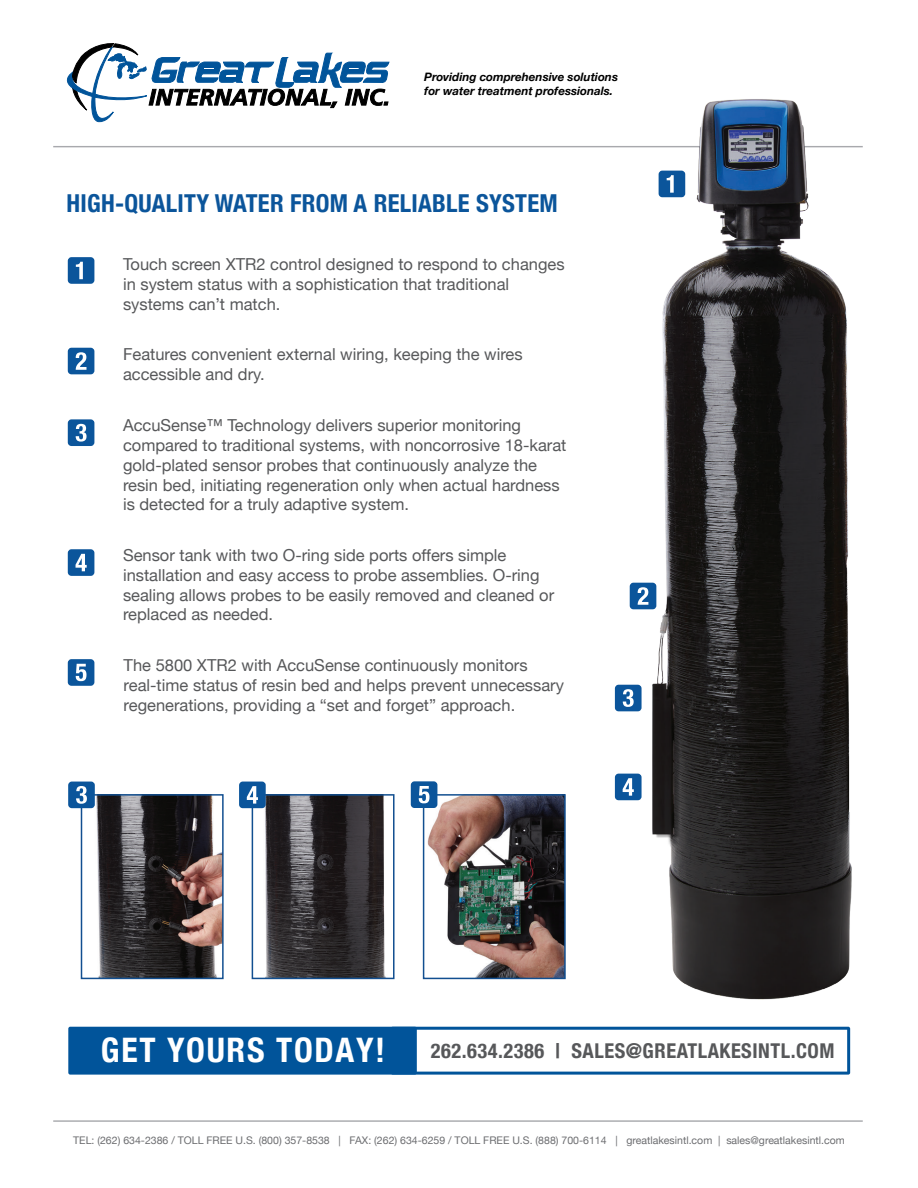
<style>
.page{position:relative;width:918px;height:1188px;background:#fff}
.page>*{position:absolute;margin:0;border:0;box-sizing:border-box;transform-origin:0 0}
.t1{font:700 condensed 33.75px "Helvetica Neue";letter-spacing:.05em;color:#fff}
.t2{font:700 condensed 24.75px "Helvetica Neue";letter-spacing:.01em;color:#0b559b}
.t3{font:700 condensed 20.4px "Helvetica Neue";letter-spacing:.025em;color:#57585a}
.t4{font:16.5px/19.8px "Helvetica Neue";color:#57585a}
.t5{font:italic 700 11.55px/14px "Helvetica Neue";color:#000}
.t6{font:10.5px "Helvetica Neue";color:#6c6d70}
</style>
<div class="page">
<svg style="left:66px;top:43px;width:323px;height:80px"></svg>
<img style="left:255px;top:797px;width:130px;height:179px">
<div style="left:252px;top:794px;width:143px;height:185px;border:2px solid #124f90"></div>
<img style="left:84px;top:797px;width:137px;height:179px">
<div style="left:81px;top:794px;width:143px;height:185px;border:2px solid #124f90"></div>
<img style="left:427px;top:797px;width:136px;height:179px">
<div style="left:423px;top:794px;width:143px;height:185px;border:2px solid #124f90"></div>
<hr style="left:53px;top:1120px;width:810px;height:2px;background:#a8a9ad">
<hr style="left:53px;top:146px;width:810px;height:1px;background:#a8a9ad">
<svg style="left:68px;top:257px;width:26px;height:27px"></svg>
<svg style="left:68px;top:348px;width:26px;height:26px"></svg>
<svg style="left:68px;top:419px;width:26px;height:27px"></svg>
<svg style="left:68px;top:782px;width:27px;height:26px"></svg>
<svg style="left:68px;top:549px;width:26px;height:27px"></svg>
<svg style="left:239px;top:782px;width:27px;height:26px"></svg>
<img style="left:638px;top:99px;width:225px;height:901px">
<svg style="left:659px;top:171px;width:26px;height:26px"></svg>
<svg style="left:630px;top:583px;width:26px;height:26px"></svg>
<svg style="left:615px;top:685px;width:27px;height:26px"></svg>
<svg style="left:615px;top:774px;width:27px;height:26px"></svg>
<svg style="left:68px;top:659px;width:26px;height:27px"></svg>
<svg style="left:411px;top:781px;width:26px;height:27px"></svg>
<div style="left:68px;top:1027px;width:349px;height:48px;background:#01549a;border-radius:2px"></div>
<svg style="left:391px;top:1027px;width:459px;height:48px"></svg>
<p class="t5" style="left:424px;top:70px;width:195px">Providing comprehensive solutions for water treatment professionals.</p>
<h2 class="t2" style="left:67px;top:183px;width:493px">HIGH-QUALITY WATER FROM A RELIABLE SYSTEM</h2>
<p class="t4" style="left:123px;top:255px;width:443px">Touch screen XTR2 control designed to respond to changes in system status with a sophistication that traditional systems can’t match.</p>
<p class="t4" style="left:123px;top:346px;width:401px">Features convenient external wiring, keeping the wires accessible and dry.</p>
<p class="t4" style="left:123px;top:416px;width:445px">AccuSense™ Technology delivers superior monitoring compared to traditional systems, with noncorrosive 18-karat gold-plated sensor probes that continuously analyze the resin bed, initiating regeneration only when actual hardness is detected for a truly adaptive system.</p>
<p class="t4" style="left:123px;top:546px;width:433px">Sensor tank with two O-ring side ports offers simple installation and easy access to probe assemblies. O-ring sealing allows probes to be easily removed and cleaned or replaced as needed.</p>
<p class="t4" style="left:124px;top:656px;width:442px">The 5800 XTR2 with AccuSense continuously monitors real-time status of resin bed and helps prevent unnecessary regenerations, providing a “set and forget” approach.</p>
<h1 class="t1" style="left:101px;top:1022px;width:286px">GET YOURS TODAY!</h1>
<p class="t3" style="left:431px;top:1034px;width:405px">262.634.2386 | SALES@GREATLAKESINTL.COM</p>
<p class="t6" style="left:73px;top:1133px;width:773px">TEL: (262) 634-2386 / TOLL FREE U.S. (800) 357-8538 | FAX: (262) 634-6259 / TOLL FREE U.S. (888) 700-6114 | greatlakesintl.com | sales@greatlakesintl.com</p>
</div>
